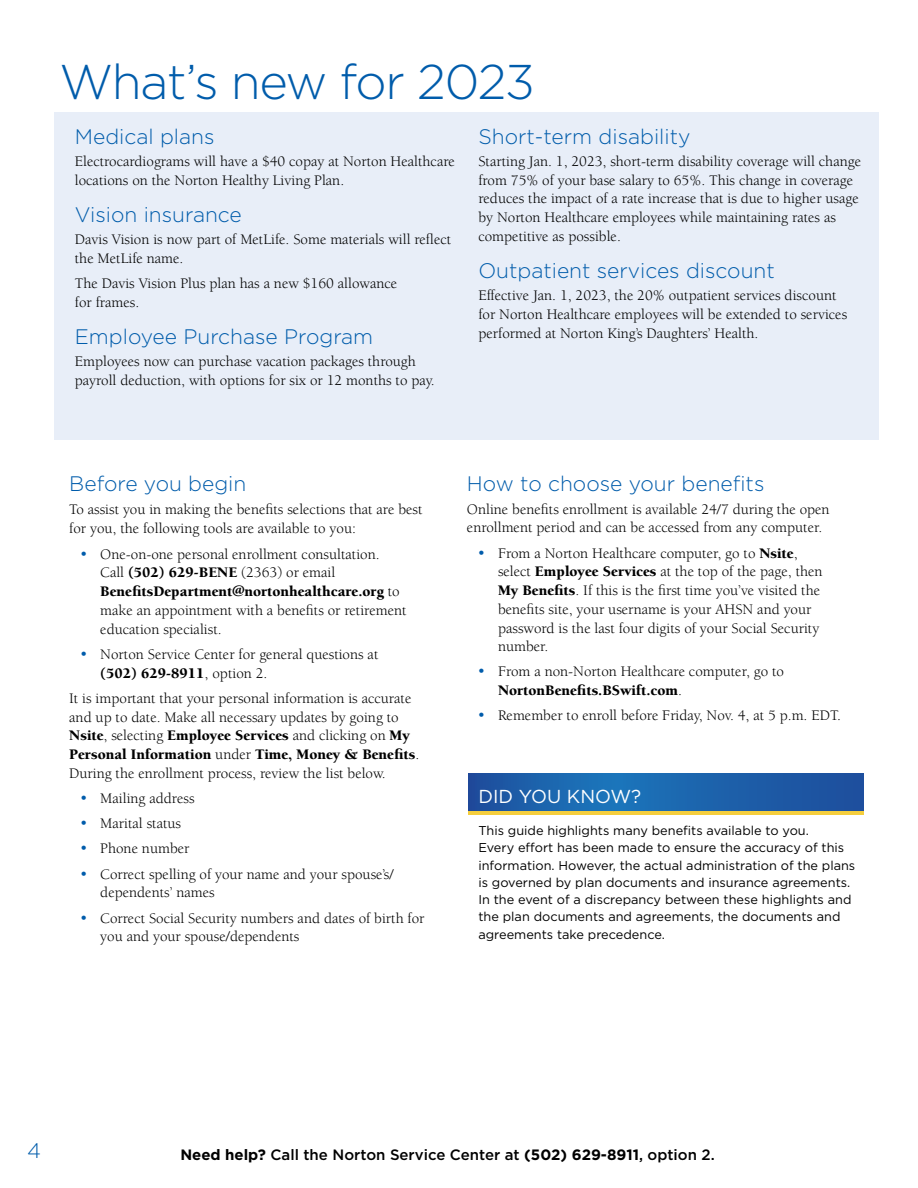
<style>
.page{position:relative;width:918px;height:1188px;background:#fff}
.page>*{position:absolute;margin:0;border:0;box-sizing:border-box;transform-origin:0 0}
.t1{font:300 48.75px "Gotham";letter-spacing:-.025em;color:#005cab}
.t2{font:300 21px "Gotham";color:#005cab}
.t3{font:18.75px "Gotham";color:#fff}
.t4{font:15px/18.8px "Berkeley Std";color:#000}
.t5{font:500 15px "Gotham";color:#000}
.t6{font:12.75px/17.2px "Gotham";color:#000}
.s1{font-family:"Gotham";font-weight:500;color:#005cab}
.s2{font-weight:900}
.s3{font-weight:700}
</style>
<div class="page">
<svg style="left:468px;top:774px;width:396px;height:37px;background:#1c60aa"></svg>
<div style="left:54px;top:112px;width:824px;height:328px;background:#e8eef8"></div>
<hr style="left:468px;top:811px;width:396px;height:3px;background:#f5ce3d">
<h1 class="t1" style="left:59px;top:55px;width:477px">What’s new for 2023</h1>
<h2 class="t2" style="left:75px;top:125px;width:141px">Medical plans</h2>
<p class="t4" style="left:75px;top:152px;width:382px">Electrocardiograms will have a $40 copay at Norton Healthcare locations on the Norton Healthy Living Plan.</p>
<h2 class="t2" style="left:75px;top:203px;width:168px">Vision insurance</h2>
<p class="t4" style="left:75px;top:230px;width:378px">Davis Vision is now part of MetLife. Some materials will reflect the MetLife name.</p>
<p class="t4" style="left:75px;top:274px;width:324px">The Davis Vision Plus plan has a new $160 allowance for frames.</p>
<h2 class="t2" style="left:75px;top:325px;width:300px">Employee Purchase Program</h2>
<p class="t4" style="left:75px;top:352px;width:361px">Employees now can purchase vacation packages through payroll deduction, with options for six or 12 months to pay.</p>
<h2 class="t2" style="left:478px;top:125px;width:214px">Short-term disability</h2>
<p class="t4" style="left:478px;top:152px;width:384px">Starting Jan. 1, 2023, short-term disability coverage will change from 75% of your base salary to 65%. This change in coverage reduces the impact of a rate increase that is due to higher usage by Norton Healthcare employees while maintaining rates as competitive as possible.</p>
<h2 class="t2" style="left:478px;top:259px;width:298px">Outpatient services discount</h2>
<p class="t4" style="left:478px;top:286px;width:370px">Effective Jan. 1, 2023, the 20% outpatient services discount for Norton Healthcare employees will be extended to services performed at Norton King’s Daughters’ Health.</p>
<h2 class="t2" style="left:69px;top:473px;width:179px">Before you begin</h2>
<p class="t4" style="left:69px;top:499px;width:355px;line-height:19.8px">To assist you in making the benefits selections that are best for you, the following tools are available to you:</p>
<p class="t4" style="left:100px;top:545px;width:308px;text-indent:-20px"><span class="s1">•</span> One-on-one personal enrollment consultation.<br>Call <span class="s2">(502) 629-BENE</span> (2363) or email <span class="s2">BenefitsDepartment@nortonhealthcare.org</span> to make an appointment with a benefits or retirement education specialist.</p>
<p class="t4" style="left:100px;top:645px;width:280px;text-indent:-20px"><span class="s1">•</span> Norton Service Center for general questions at <span class="s2">(502) 629-8911</span>, option 2.</p>
<p class="t4" style="left:69px;top:689px;width:352px">It is important that your personal information is accurate and up to date. Make all necessary updates by going to <span class="s2">Nsite</span>, selecting <span class="s2">Employee Services</span> and clicking on <span class="s2">My Personal Information</span> under <span class="s2">Time, Money &amp; Benefits</span>.<br>During the enrollment process, review the list below.</p>
<p class="t4" style="left:80px;top:789px;width:116px"><span class="s1">•</span> Mailing address</p>
<p class="t4" style="left:80px;top:814px;width:103px"><span class="s1">•</span> Marital status</p>
<p class="t4" style="left:80px;top:840px;width:111px"><span class="s1">•</span> Phone number</p>
<p class="t4" style="left:100px;top:865px;width:295px;text-indent:-20px"><span class="s1">•</span> Correct spelling of your name and your spouse’s/ dependents’ names</p>
<p class="t4" style="left:100px;top:909px;width:326px;text-indent:-20px"><span class="s1">•</span> Correct Social Security numbers and dates of birth for you and your spouse/dependents</p>
<h2 class="t2" style="left:467px;top:473px;width:299px">How to choose your benefits</h2>
<p class="t4" style="left:467px;top:500px;width:364px">Online benefits enrollment is available 24/7 during the open enrollment period and can be accessed from any computer.</p>
<p class="t4" style="left:498px;top:544px;width:326px;text-indent:-20px"><span class="s1">•</span> From a Norton Healthcare computer, go to <span class="s2">Nsite</span>, select <span class="s2">Employee Services</span> at the top of the page, then <span class="s2">My Benefits</span>. If this is the first time you’ve visited the benefits site, your username is your AHSN and your password is the last four digits of your Social Security number.</p>
<p class="t4" style="left:498px;top:663px;width:288px;text-indent:-20px"><span class="s1">•</span> From a non-Norton Healthcare computer, go to<br><span class="s2">NortonBenefits.BSwift.com</span>.</p>
<p class="t4" style="left:478px;top:707px;width:365px"><span class="s1">•</span> Remember to enroll before Friday, Nov. 4, at 5 p.m. EDT.</p>
<p class="t3" style="left:478px;top:786px;width:164px">DID YOU KNOW?</p>
<p class="t6" style="left:478px;top:822px;width:378px">This guide highlights many benefits available to you.<br>Every effort has been made to ensure the accuracy of this information. However, the actual administration of the plans is governed by plan documents and insurance agreements.<br>In the event of a discrepancy between these highlights and the plan documents and agreements, the documents and agreements take precedence.</p>
<h2 class="t2" style="left:27px;top:1139px;width:15px">4</h2>
<p class="t5" style="left:180px;top:1146px;width:536px"><span class="s3">Need help?</span> Call the Norton Service Center at <span class="s3">(502) 629-8911</span>, option 2.</p>
</div>
